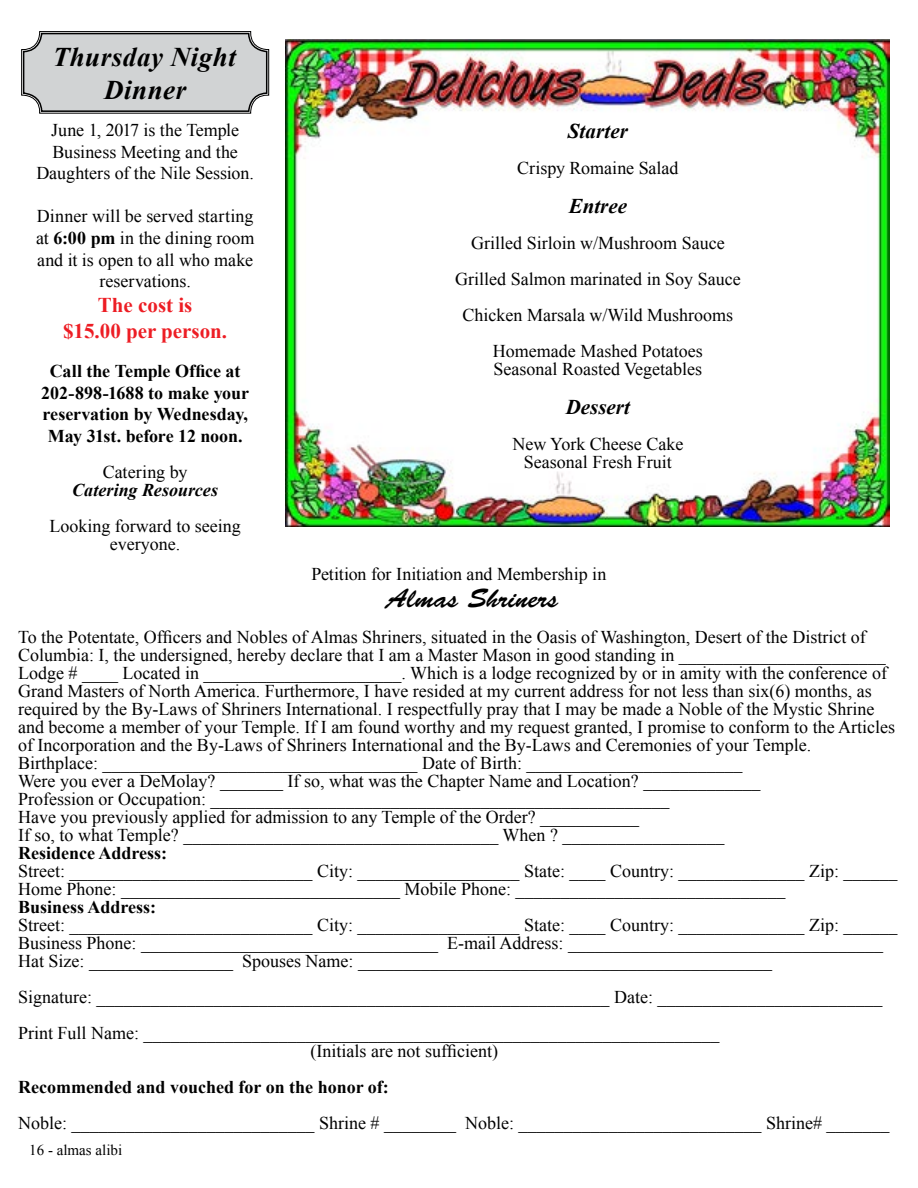
<style>
.page{position:relative;width:918px;height:1188px;background:#fff}
.page>*{position:absolute;margin:0;border:0;box-sizing:border-box;transform-origin:0 0}
.t1{font:italic 700 27px/32.4px "Times New Roman";letter-spacing:.02em;color:#000;text-align:center}
.t2{font:27px "Brush Script Std";color:#000}
.t3{font:700 21px/25.2px "Times New Roman";color:#ed1d24;text-align:center}
.t4{font:italic 700 21px "Times New Roman";color:#000}
.t5{font:18px/18px "Times New Roman";color:#000;text-align:center}
.t6{font:700 18px/21.6px "Times New Roman";color:#000;text-align:center}
.t7{font:italic 700 18px "Times New Roman";color:#000}
.t8{font:15px "Times New Roman";color:#000}
.s1{font-weight:700}
</style>
<div class="page">
<svg style="left:21px;top:31px;width:248px;height:83px;background:#cbcdce"></svg>
<div style="left:23px;top:33px;width:244px;height:79px;border:2px solid #000;border-radius:18px"></div>
<img style="left:286px;top:40px;width:603px;height:486px">
<h1 class="t1" style="left:53px;top:40px;width:185px">Thursday Night<br>Dinner</h1>
<p class="t5" style="left:36px;top:119px;width:219px;line-height:21.6px">June 1, 2017 is the Temple<br>Business Meeting and the<br>Daughters of the Nile Session.</p>
<p class="t5" style="left:36px;top:205px;width:220px;line-height:21.6px">Dinner will be served starting at <span class="s1">6:00 pm</span> in the dining room and it is open to all who make reservations.</p>
<p class="t3" style="left:63px;top:292px;width:166px">The cost is<br>$15.00 per person.</p>
<p class="t6" style="left:41px;top:360px;width:209px">Call the Temple Office at<br>202-898-1688 to make your reservation by Wednesday,<br>May 31st. before 12 noon.</p>
<p class="t5" style="left:103px;top:463px;width:86px">Catering by</p>
<p class="t7" style="left:72px;top:477px;width:148px">Catering Resources</p>
<p class="t5" style="left:49px;top:517px;width:193px">Looking forward to seeing everyone.</p>
<p class="t4" style="left:568px;top:116px;width:62px">Starter</p>
<p class="t5" style="left:517px;top:158px;width:163px">Crispy Romaine Salad</p>
<p class="t4" style="left:569px;top:191px;width:60px">Entree</p>
<p class="t5" style="left:455px;top:224px;width:287px;line-height:36px">Grilled Sirloin w/Mushroom Sauce Grilled Salmon marinated in Soy Sauce Chicken Marsala w/Wild Mushrooms Homemade Mashed Potatoes</p>
<p class="t5" style="left:494px;top:359px;width:210px">Seasonal Roasted Vegetables</p>
<p class="t4" style="left:566px;top:392px;width:66px">Dessert</p>
<p class="t5" style="left:512px;top:434px;width:172px">New York Cheese Cake<br>Seasonal Fresh Fruit</p>
<p class="t5" style="left:312px;top:565px;width:296px">Petition for Initiation and Membership in</p>
<h1 class="t2" style="left:386px;top:583px;width:174px">Almas Shriners</h1>
<p class="t5" style="left:18px;top:628px;width:879px;text-align:left">To the Potentate, Officers and Nobles of Almas Shriners, situated in the Oasis of Washington, Desert of the District of Columbia: I, the undersigned, hereby declare that I am a Master Mason in good standing in _______________________ Lodge # ____ Located in ______________________. Which is a lodge recognized by or in amity with the conference of Grand Masters of North America. Furthermore, I have resided at my current address for not less than six(6) months, as required by the By-Laws of Shriners International. I respectfully pray that I may be made a Noble of the Mystic Shrine and become a member of your Temple. If I am found worthy and my request granted, I promise to conform to the Articles of Incorporation and the By-Laws of Shriners International and the By-Laws and Ceremonies of your Temple.<br>Birthplace: ___________________________________ Date of Birth: ________________________<br>Were you ever a DeMolay? _______ If so, what was the Chapter Name and Location? _____________<br>Profession or Occupation: ___________________________________________________<br>Have you previously applied for admission to any Temple of the Order? ___________<br>If so, to what Temple? ___________________________________ When ? __________________</p>
<p class="t6" style="left:18px;top:842px;width:151px">Residence Address:</p>
<p class="t5" style="left:18px;top:862px;width:881px;text-align:left">Street: ___________________________ City: __________________ State: ____ Country: ______________ Zip: ______<br>Home Phone: _______________________________ Mobile Phone: ______________________________</p>
<p class="t6" style="left:18px;top:896px;width:140px">Business Address:</p>
<p class="t5" style="left:18px;top:916px;width:881px;text-align:left">Street: ___________________________ City: __________________ State: ____ Country: ______________ Zip: ______<br>Business Phone: _________________________________ E-mail Address: ___________________________________<br>Hat Size: ________________ Spouses Name: ______________________________________________</p>
<p class="t5" style="left:18px;top:979px;width:866px;line-height:36px;text-align:left">Signature: _________________________________________________________ Date: _________________________<br>Print Full Name: ________________________________________________________________</p>
<p class="t5" style="left:311px;top:1042px;width:189px">(Initials are not sufficient)</p>
<p class="t6" style="left:18px;top:1076px;width:372px">Recommended and vouched for on the honor of:</p>
<p class="t5" style="left:18px;top:1114px;width:873px">Noble: ___________________________ Shrine # ________ Noble: ___________________________ Shrine# _______</p>
<p class="t8" style="left:29px;top:1140px;width:94px">16 - almas alibi</p>
</div>
